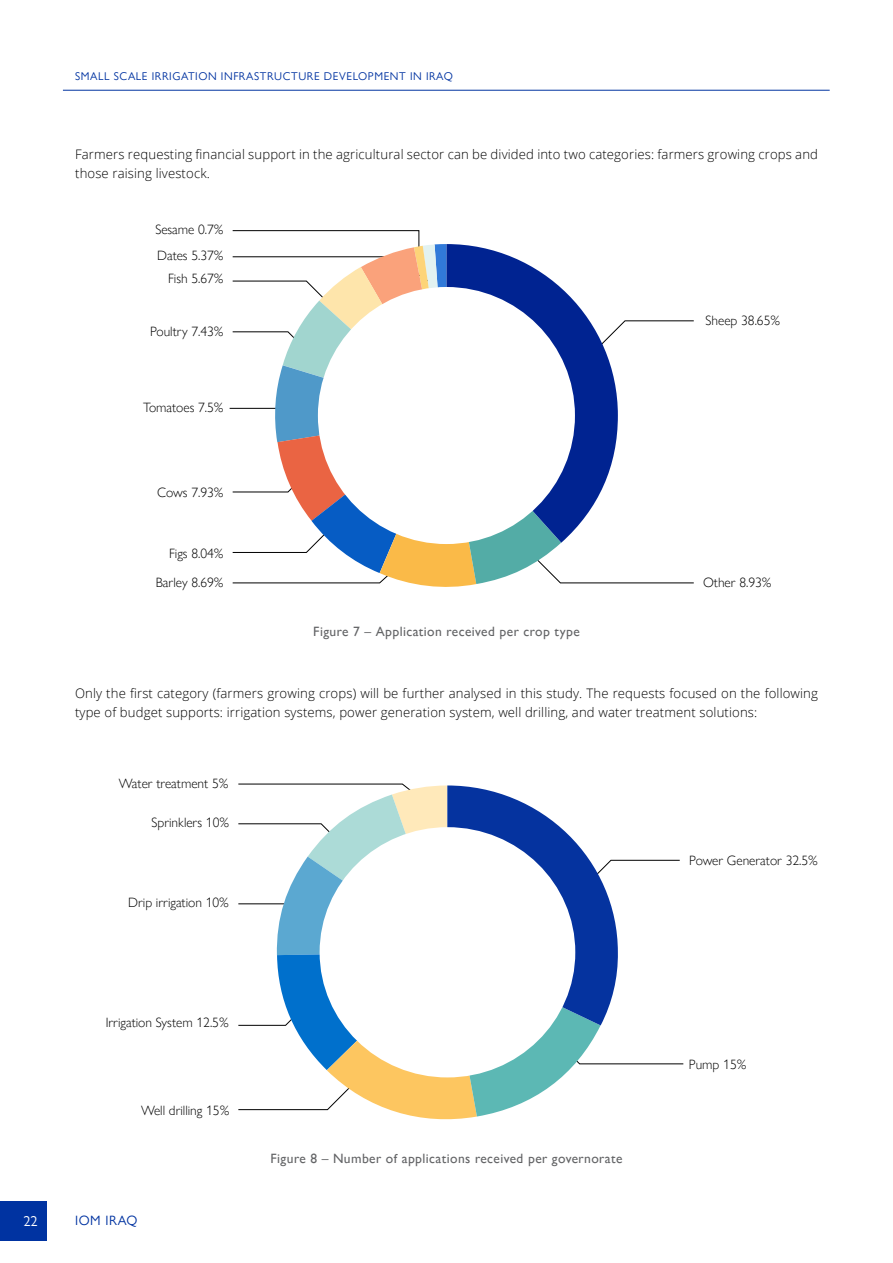
<style>
.page{position:relative;width:893px;height:1263px;background:#fff}
.page>*{position:absolute;margin:0;border:0;box-sizing:border-box;transform-origin:0 0}
.t1{font:14.25px "Gill Sans Nova";color:#fff}
.t2{font:300 13.5px "Gill Sans Nova";color:#000}
.t3{font:500 13.5px "Gill Sans Nova";letter-spacing:.03em;color:#636466}
.t4{font:13.5px "Gill Sans Nova";letter-spacing:.04em;color:#0033a1}
.t5{font:300 13.2px/19.5px "Open Sans";letter-spacing:.01em;color:#000}
.t6{font:11.25px "Gill Sans Nova";letter-spacing:.05em;color:#0033a1}
</style>
<div class="page">
<hr style="left:230px;top:408px;width:52px;height:1px;background:#000">
<svg style="left:238px;top:783px;width:446px;height:337px"></svg>
<div style="left:320px;top:827px;width:255px;height:250px;background:#fff;border-radius:50%"></div>
<svg style="left:232px;top:230px;width:462px;height:357px"></svg>
<svg style="left:447px;top:244px;width:171px;height:299px;fill:#002391"></svg>
<div style="left:318px;top:287px;width:257px;height:257px;background:#fff;border-radius:50%"></div>
<hr style="left:63px;top:90px;width:767px;height:1px;background:#0033a1">
<div style="left:0;top:1201px;width:46px;height:39px;background:#0033a1"></div>
<p class="t6" style="left:75px;top:70px;width:379px">SMALL SCALE IRRIGATION INFRASTRUCTURE DEVELOPMENT IN IRAQ</p>
<p class="t5" style="left:75px;top:144px;width:744px">Farmers requesting financial support in the agricultural sector can be divided into two categories: farmers growing crops and those raising livestock.</p>
<p class="t2" style="left:155px;top:222px;width:70px">Sesame 0.7%</p>
<p class="t2" style="left:157px;top:248px;width:68px">Dates 5.37%</p>
<p class="t2" style="left:168px;top:270px;width:57px">Fish 5.67%</p>
<p class="t2" style="left:150px;top:323px;width:75px">Poultry 7.43%</p>
<p class="t2" style="left:143px;top:399px;width:82px">Tomatoes 7.5%</p>
<p class="t2" style="left:157px;top:484px;width:68px">Cows 7.93%</p>
<p class="t2" style="left:169px;top:545px;width:56px">Figs 8.04%</p>
<p class="t2" style="left:706px;top:312px;width:76px">Sheep 38.65%</p>
<p class="t2" style="left:156px;top:574px;width:69px">Barley 8.69%</p>
<p class="t2" style="left:703px;top:574px;width:70px">Other 8.93%</p>
<p class="t3" style="left:313px;top:623px;width:268px">Figure 7 – Application received per crop type</p>
<p class="t5" style="left:75px;top:683px;width:744px">Only the first category (farmers growing crops) will be further analysed in this study. The requests focused on the following type of budget supports: irrigation systems, power generation system, well drilling, and water treatment solutions:</p>
<p class="t2" style="left:119px;top:775px;width:111px">Water treatment 5%</p>
<p class="t2" style="left:152px;top:815px;width:79px">Sprinklers 10%</p>
<p class="t2" style="left:128px;top:895px;width:102px">Drip irrigation 10%</p>
<p class="t2" style="left:106px;top:1014px;width:125px">Irrigation System 12.5%</p>
<p class="t2" style="left:141px;top:1102px;width:90px">Well drilling 15%</p>
<p class="t1" style="left:23px;top:1212px;width:16px">22</p>
<p class="t4" style="left:75px;top:1212px;width:64px">IOM IRAQ</p>
<p class="t3" style="left:271px;top:1150px;width:354px">Figure 8 – Number of applications received per governorate</p>
<p class="t2" style="left:689px;top:852px;width:130px">Power Generator 32.5%</p>
<p class="t2" style="left:689px;top:1056px;width:59px">Pump 15%</p>
</div>
